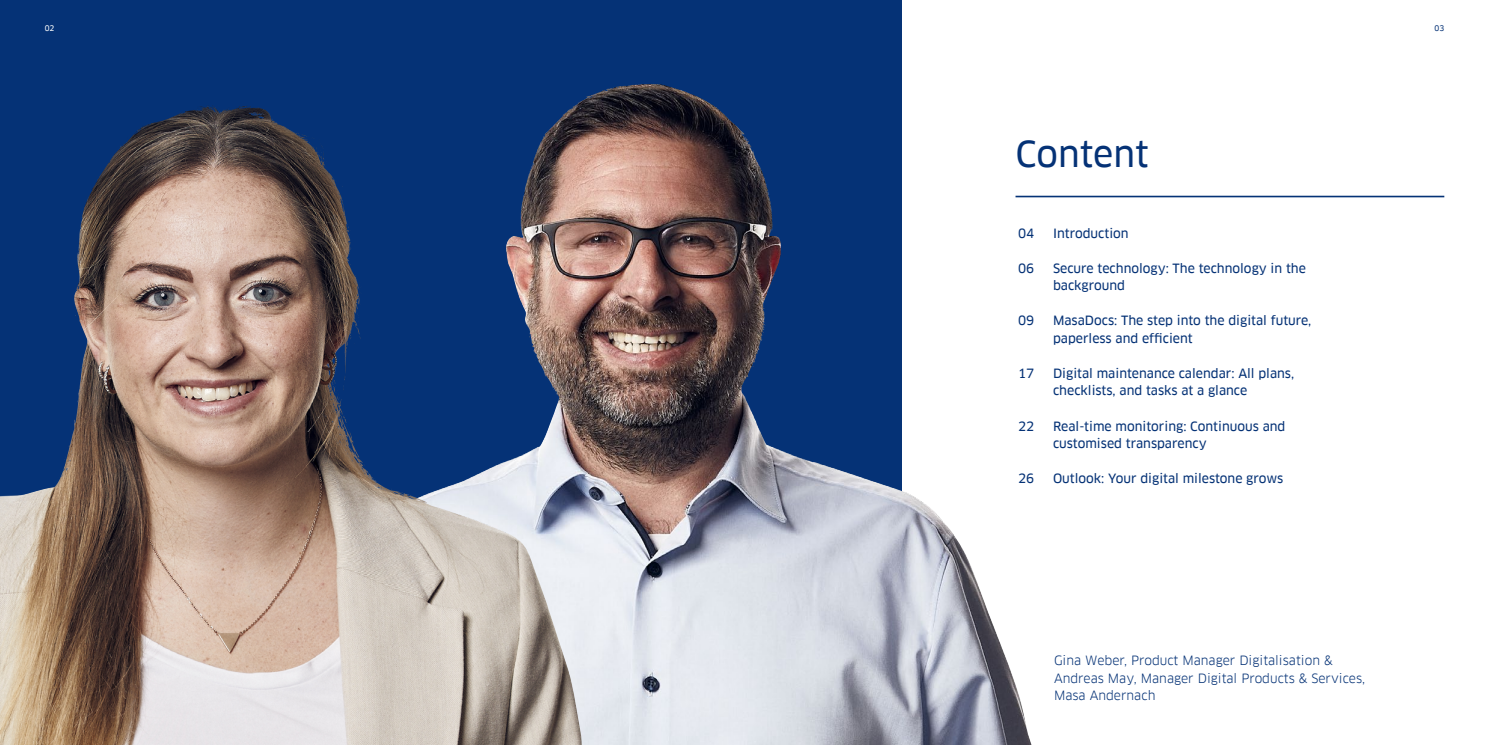
<style>
.page{position:relative;width:1489px;height:745px;background:#fff}
.page>*{position:absolute;margin:0;border:0;box-sizing:border-box;transform-origin:0 0}
.t1{font:35px "Clan Pro News";color:#053276}
.t2{font:12.5px/17.5px "Clan Pro News";color:#053276}
.t3{font:12.5px/17.5px "Clan Pro";color:#053276}
.t4{font:7.5px "Clan Pro News";color:#053276}
</style>
<div class="page">
<div style="left:0;top:0;width:901px;height:744px;background:#053276"></div>
<hr style="left:1015px;top:195px;width:429px;height:2px;background:#053276">
<img style="left:578px;top:84px;width:453px;height:660px">
<img style="left:0;top:103px;width:581px;height:641px">
<h1 class="t1" style="left:1015px;top:134px;width:135px">Content</h1>
<p class="t2" style="left:1018px;top:224px;width:18px">04</p>
<p class="t2" style="left:1052px;top:224px;width:77px">Introduction</p>
<p class="t2" style="left:1018px;top:259px;width:18px">06</p>
<p class="t2" style="left:1052px;top:259px;width:254px">Secure technology: The technology in the background</p>
<p class="t2" style="left:1018px;top:312px;width:18px">09</p>
<p class="t2" style="left:1052px;top:312px;width:260px">MasaDocs: The step into the digital future, paperless and efficient</p>
<p class="t2" style="left:1018px;top:364px;width:18px">17</p>
<p class="t2" style="left:1052px;top:364px;width:243px">Digital maintenance calendar: All plans, checklists, and tasks at a glance</p>
<p class="t2" style="left:1018px;top:417px;width:18px">22</p>
<p class="t2" style="left:1052px;top:417px;width:234px">Real-time monitoring: Continuous and customised transparency</p>
<p class="t2" style="left:1018px;top:469px;width:18px">26</p>
<p class="t2" style="left:1052px;top:469px;width:232px">Outlook: Your digital milestone grows</p>
<p class="t3" style="left:1053px;top:651px;width:312px">Gina Weber, Product Manager Digitalisation &amp;<br>Andreas May, Manager Digital Products &amp; Services,<br>Masa Andernach</p>
<p class="t4" style="left:1434px;top:24px;width:11px">03</p>
</div>
